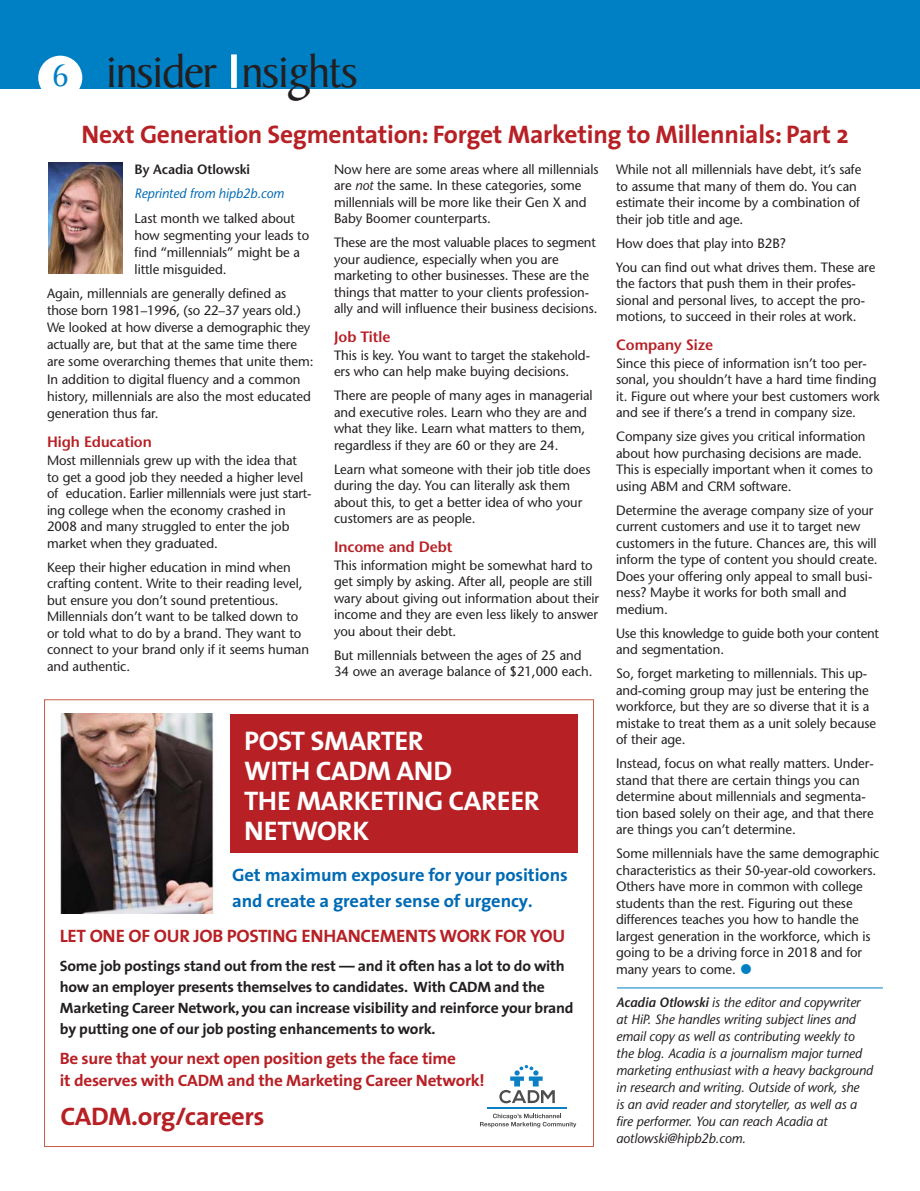
<style>
.page{position:relative;width:920px;height:1191px;background:#fff}
.page>*{position:absolute;margin:0;border:0;box-sizing:border-box;transform-origin:0 0}
.t1{font:48px "Baker Signet";letter-spacing:-.035em;color:#231f20}
.t2{font:700 27px/30px "The Sans";letter-spacing:-.015em;color:#fff;scale:1.04 1}
.t3{font:700 25.5px "The Sans";letter-spacing:-.01em;color:#b72025}
.t4{font:700 25.5px "The Sans";letter-spacing:-.01em;color:#b72025;scale:1.04 1}
.t5{font:700 18px/25.5px "The Sans";letter-spacing:-.005em;color:#006ab5}
.t6{font:700 18px "The Sans";letter-spacing:-.015em;color:#b72025;scale:1.04 1}
.t7{font:700 16.5px/22.5px "The Sans";letter-spacing:-.015em;color:#b72025;scale:1.04 1}
.t8{font:700 15px/21px "The Sans";letter-spacing:-.015em;color:#231f20;scale:1.04 1}
.t9{font:600 15px "Stone Sans";letter-spacing:-.005em;color:#b72025}
.t10{font:13.5px/16.5px "Stone Sans";letter-spacing:-.005em;color:#231f20}
.t11{font:italic 13.5px/17px "Stone Sans";letter-spacing:-.005em;color:#231f20}
.t12{font:italic 13.5px "Stone Sans";letter-spacing:-.005em;color:#006ab5}
.t13{font:600 13.5px "Stone Sans";letter-spacing:-.005em;color:#231f20}
.s1{font-size:33.15px;color:#0080c4}
.s2{font-family:"SIL Hei Med Jian";color:#fff}
.s3{font-style:italic}
.s4{font-weight:600;font-size:28.5px;color:#0080c4}
.s5{font-weight:600}
</style>
<div class="page">
<div style="left:0;top:0;width:919px;height:88px;background:#0080c4"></div>
<div style="left:38px;top:56px;width:44px;height:44px;background:#fff;border-radius:50%"></div>
<img style="left:60px;top:714px;width:154px;height:199px">
<div style="left:230px;top:714px;width:347px;height:139px;background:#b72025"></div>
<hr style="left:487px;top:1107px;width:79px;height:2px;background:#0b80c4">
<svg style="left:499px;top:1065px;width:55px;height:38px"></svg>
<svg style="left:480px;top:1113px;width:96px;height:14px"></svg>
<img style="left:49px;top:162px;width:73px;height:111px">
<hr style="left:616px;top:987px;width:266px;height:1px;background:#0080c4">
<h1 class="t1" style="left:53px;top:54px;width:307px"><span class="s1">6</span> insider <span class="s2">I</span>nsights</h1>
<h3 class="t3" style="left:82px;top:124px;width:768px">Next Generation Segmentation: Forget Marketing to Millennials: Part 2</h3>
<p class="t13" style="left:134px;top:164px;width:117px">By Acadia Otlowski</p>
<p class="t12" style="left:134px;top:188px;width:151px">Reprinted from hipb2b.com</p>
<p class="t10" style="left:134px;top:211px;width:176px;line-height:17px">Last month we talked about how segmenting your leads to find “millennials” might be a little misguided.</p>
<p class="t10" style="left:47px;top:286px;width:268px;line-height:17px">Again, millennials are generally defined as those born 1981–1996, (so 22–37 years old.)<br>We looked at how diverse a demographic they actually are, but that at the same time there are some overarching themes that unite them:</p>
<p class="t10" style="left:47px;top:372px;width:265px;line-height:17px">In addition to digital fluency and a common history, millennials are also the most educated generation thus far.</p>
<p class="t9" style="left:47px;top:436px;width:106px">High Education</p>
<p class="t10" style="left:47px;top:453px;width:266px">Most millennials grew up with the idea that to get a good job they needed a higher level of education. Earlier millennials were just start&shy;ing college when the economy crashed in 2008 and many struggled to enter the job market when they graduated.</p>
<p class="t10" style="left:47px;top:560px;width:263px">Keep their higher education in mind when crafting content. Write to their reading level, but ensure you don’t sound pretentious.<br>Millennials don’t want to be talked down to or told what to do by a brand. They want to connect to your brand only if it seems human and authentic.</p>
<p class="t10" style="left:334px;top:162px;width:266px">Now here are some areas where all millennials are <span class="s3">not</span> the same. In these categories, some millennials will be more like their Gen X and Baby Boomer counterparts.</p>
<p class="t10" style="left:334px;top:236px;width:265px">These are the most valuable places to segment your audience, especially when you are marketing to other businesses. These are the things that matter to your clients profession&shy;ally and will influence their business decisions.</p>
<p class="t9" style="left:334px;top:331px;width:58px">Job Title</p>
<p class="t10" style="left:334px;top:348px;width:257px">This is key. You want to target the stakehold&shy;ers who can help make buying decisions.</p>
<p class="t10" style="left:334px;top:389px;width:260px">There are people of many ages in managerial and executive roles. Learn who they are and what they like. Learn what matters to them, regardless if they are 60 or they are 24.</p>
<p class="t10" style="left:334px;top:462px;width:258px">Learn what someone with their job title does during the day. You can literally ask them about this, to get a better idea of who your customers are as people.</p>
<p class="t9" style="left:334px;top:541px;width:120px">Income and Debt</p>
<p class="t10" style="left:334px;top:558px;width:266px">This information might be somewhat hard to get simply by asking. After all, people are still wary about giving out information about their income and they are even less likely to answer you about their debt.</p>
<p class="t10" style="left:334px;top:648px;width:260px">But millennials between the ages of 25 and<br>34 owe an average balance of $21,000 each.</p>
<p class="t10" style="left:616px;top:163px;width:246px">While not all millennials have debt, it’s safe to assume that many of them do. You can estimate their income by a combination of their job title and age.</p>
<p class="t10" style="left:616px;top:232px;width:260px;line-height:24px">How does that play into B2B?<br>You can find out what drives them. These are</p>
<p class="t10" style="left:616px;top:277px;width:250px">the factors that push them in their profes&shy;sional and personal lives, to accept the pro&shy;motions, to succeed in their roles at work.</p>
<p class="t9" style="left:616px;top:339px;width:99px">Company Size</p>
<p class="t10" style="left:616px;top:356px;width:265px">Since this piece of information isn’t too per&shy;sonal, you shouldn’t have a hard time finding it. Figure out where your best customers work and see if there’s a trend in company size.</p>
<p class="t10" style="left:616px;top:430px;width:258px">Company size gives you critical information about how purchasing decisions are made.<br>This is especially important when it comes to using ABM and CRM software.</p>
<p class="t10" style="left:616px;top:503px;width:263px">Determine the average company size of your current customers and use it to target new customers in the future. Chances are, this will inform the type of content you should create.<br>Does your offering only appeal to small busi&shy;ness? Maybe it works for both small and medium.</p>
<p class="t10" style="left:616px;top:626px;width:264px">Use this knowledge to guide both your content and segmentation.</p>
<p class="t10" style="left:616px;top:667px;width:261px">So, forget marketing to millennials. This up&shy;and-coming group may just be entering the workforce, but they are so diverse that it is a mistake to treat them as a unit solely because of their age.</p>
<p class="t10" style="left:616px;top:757px;width:259px">Instead, focus on what really matters. Under&shy;stand that there are certain things you can determine about millennials and segmenta&shy;tion based solely on their age, and that there are things you can’t determine.</p>
<p class="t10" style="left:616px;top:847px;width:265px">Some millennials have the same demographic characteristics as their 50-year-old coworkers.<br>Others have more in common with college students than the rest. Figuring out these differences teaches you how to handle the largest generation in the workforce, which is going to be a driving force in 2018 and for many years to come. <span class="s4">•</span></p>
<p class="t11" style="left:616px;top:995px;width:258px"><span class="s5">Acadia Otlowski</span> is the editor and copywriter at HiP. She handles writing subject lines and email copy as well as contributing weekly to the blog. Acadia is a journalism major turned marketing enthusiast with a heavy background in research and writing. Outside of work, she<br>is an avid reader and storyteller, as well as a fire performer. You can reach Acadia at aotlowski@hipb2b.com.</p>
<h2 class="t2" style="left:244px;top:728px;width:286px">POST SMARTER<br>WITH CADM AND<br>THE MARKETING CAREER<br>NETWORK</h2>
<h3 class="t5" style="left:232px;top:864px;width:337px">Get maximum exposure for your positions and create a greater sense of urgency.</h3>
<h3 class="t6" style="left:60px;top:929px;width:487px">LET ONE OF OUR JOB POSTING ENHANCEMENTS WORK FOR YOU</h3>
<p class="t8" style="left:60px;top:956px;width:495px">Some job postings stand out from the rest — and it often has a lot to do with how an employer presents themselves to candidates. With CADM and the Marketing Career Network, you can increase visibility and reinforce your brand by putting one of our job posting enhancements to work.</p>
<p class="t7" style="left:60px;top:1048px;width:410px">Be sure that your next open position gets the face time<br>it deserves with CADM and the Marketing Career Network!</p>
<h3 class="t4" style="left:60px;top:1107px;width:198px">CADM.org/careers</h3>
</div>
